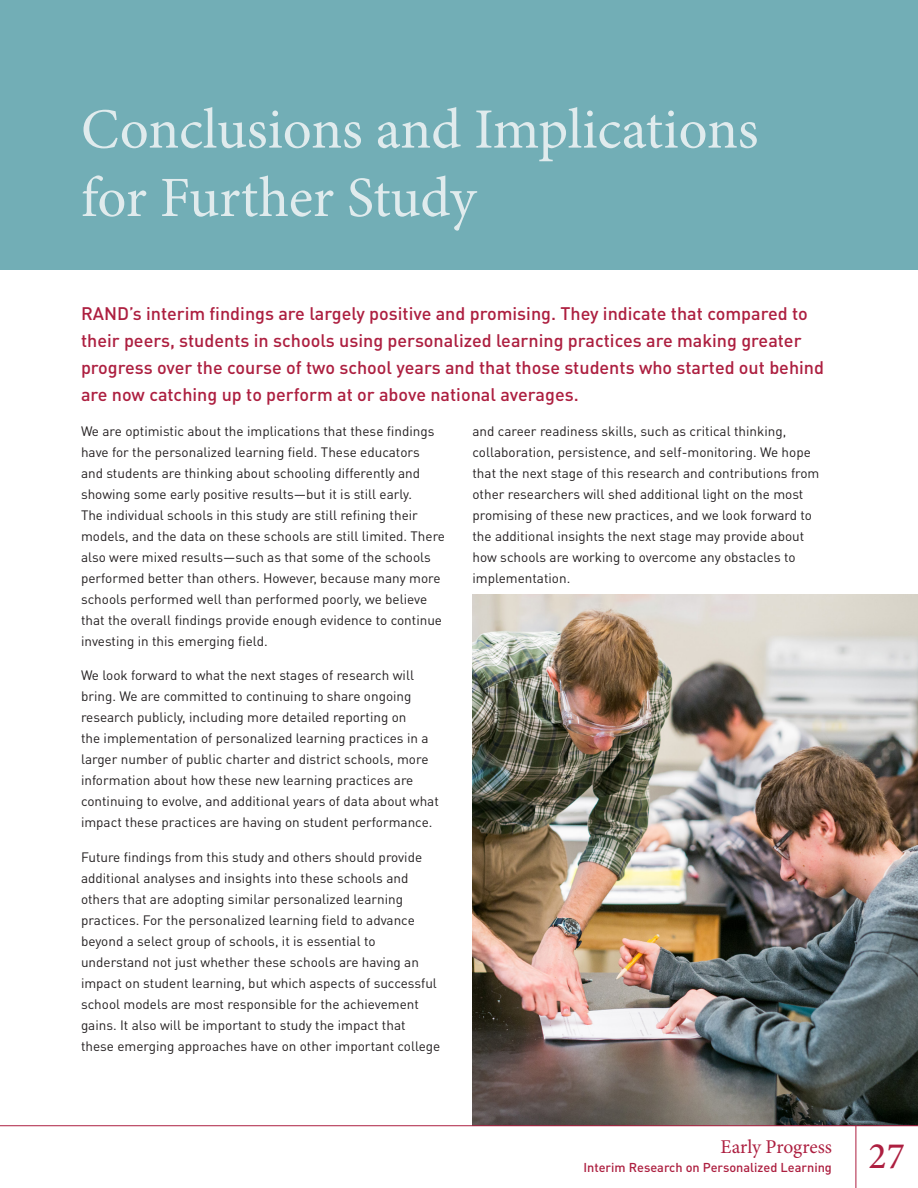
<style>
.page{position:relative;width:918px;height:1188px;background:#fff}
.page>*{position:absolute;margin:0;border:0;box-sizing:border-box;transform-origin:0 0}
.head_A{font:57px/68.4px "Minion Pro";letter-spacing:-.005em;color:#e0ebed}
.t1{font:500 37.5px "Minion Pro";color:#ad1f40}
.t2{font:19.5px "Minion Pro";letter-spacing:-.005em;color:#ad1f40}
.body{font:500 18px/27px "DINOT";color:#ad1f40}
.body-2{font:13.5px/21px "DINOT";color:#231f20}
.t3{font:500 12.75px "DINOT";color:#ad1f40}
</style>
<div class="page">
<div style="left:0;top:0;width:918px;height:270px;background:#72aeb6"></div>
<img style="left:472px;top:594px;width:446px;height:531px">
<hr style="left:0;top:1125px;width:918px;height:1px;background:#ad1f40">
<hr style="left:856px;top:1126px;width:1px;height:62px;background:#ad1f40">
<p class="head_A" style="left:81px;top:98px;width:679px">Conclusions and Implications for Further Study</p>
<p class="body" style="left:81px;top:300px;width:745px">RAND’s interim findings are largely positive and promising. They indicate that compared to their peers, students in schools using personalized learning practices are making greater progress over the course of two school years and that those students who started out behind are now catching up to perform at or above national averages.</p>
<p class="body-2" style="left:81px;top:420px;width:366px">We are optimistic about the implications that these findings have for the personalized learning field. These educators and students are thinking about schooling differently and showing some early positive results—but it is still early.<br>The individual schools in this study are still refining their models, and the data on these schools are still limited. There also were mixed results—such as that some of the schools performed better than others. However, because many more schools performed well than performed poorly, we believe that the overall findings provide enough evidence to continue investing in this emerging field.</p>
<p class="body-2" style="left:81px;top:665px;width:359px">We look forward to what the next stages of research will bring. We are committed to continuing to share ongoing research publicly, including more detailed reporting on<br>the implementation of personalized learning practices in a larger number of public charter and district schools, more information about how these new learning practices are continuing to evolve, and additional years of data about what impact these practices are having on student performance.</p>
<p class="body-2" style="left:81px;top:846px;width:361px">Future findings from this study and others should provide additional analyses and insights into these schools and others that are adopting similar personalized learning practices. For the personalized learning field to advance beyond a select group of schools, it is essential to understand not just whether these schools are having an impact on student learning, but which aspects of successful school models are most responsible for the achievement gains. It also will be important to study the impact that these emerging approaches have on other important college</p>
<p class="body-2" style="left:472px;top:420px;width:348px">and career readiness skills, such as critical thinking, collaboration, persistence, and self-monitoring. We hope that the next stage of this research and contributions from other researchers will shed additional light on the most promising of these new practices, and we look forward to the additional insights the next stage may provide about how schools are working to overcome any obstacles to implementation.</p>
<h3 class="t2" style="left:721px;top:1135px;width:113px">Early Progress</h3>
<p class="t3" style="left:583px;top:1159px;width:250px">Interim Research on Personalized Learning</p>
<h2 class="t1" style="left:869px;top:1133px;width:38px">27</h2>
</div>
